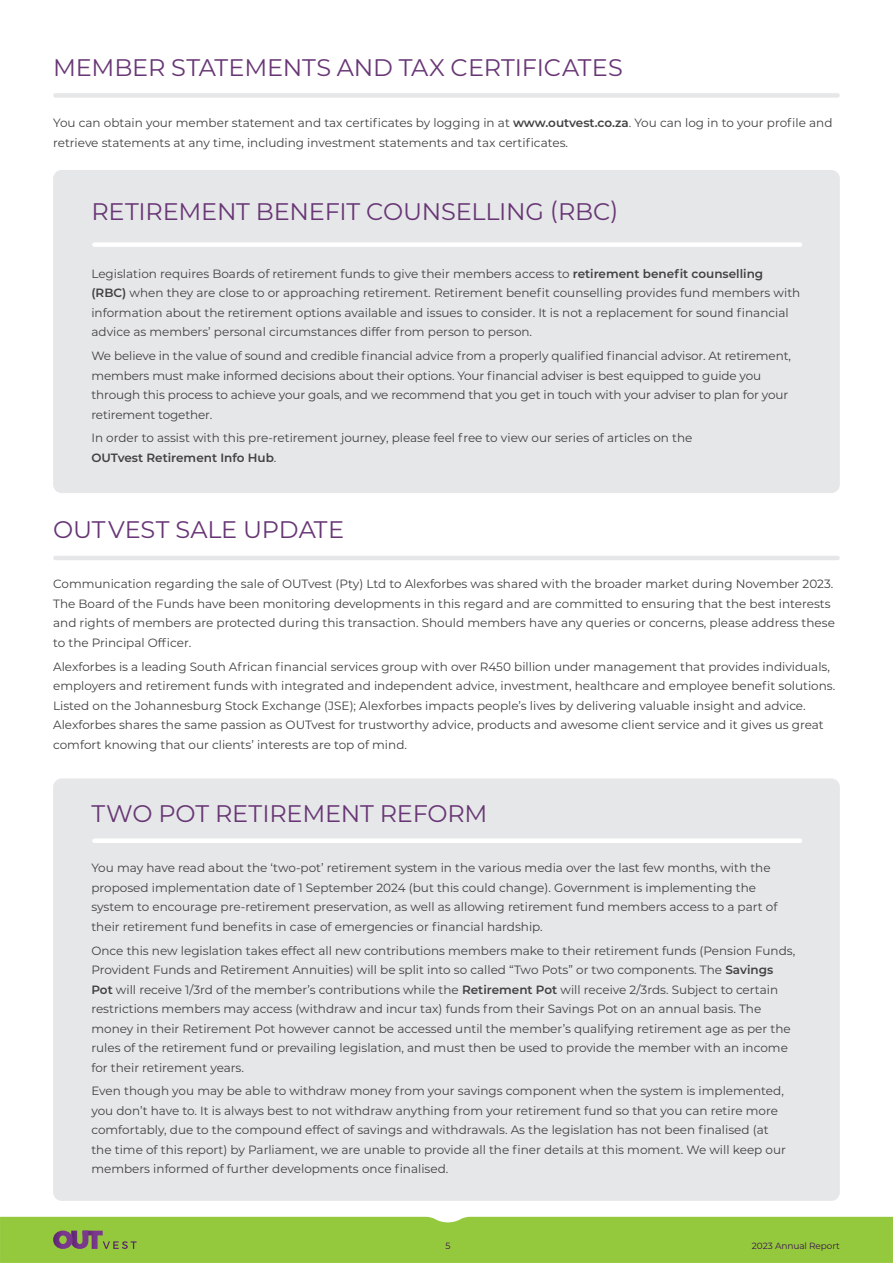
<style>
.page{position:relative;width:893px;height:1263px;background:#fff}
.page>*{position:absolute;margin:0;border:0;box-sizing:border-box;transform-origin:0 0}
.t1{font:24px "Montserrat";letter-spacing:-.01em;color:#683675}
.t2{font:12px/19.5px "Montserrat";color:#414042}
.t3{font:9px "Montserrat";letter-spacing:-.01em;color:#3d134c}
.s1{font-weight:600}
</style>
<div class="page">
<div style="left:0;top:1217px;width:893px;height:46px;background:#95c93d"></div>
<div style="left:53px;top:778px;width:787px;height:423px;background:#e6e7e8;border-radius:9px"></div>
<div style="left:53px;top:170px;width:787px;height:323px;background:#e6e7e8;border-radius:9px"></div>
<div style="left:55px;top:93px;width:783px;height:5px;background:#e6e7e8"></div>
<div style="left:94px;top:242px;width:706px;height:5px;background:#fff"></div>
<hr style="left:55px;top:556px;width:783px;height:4px;background:#e6e7e8">
<div style="left:94px;top:838px;width:706px;height:5px;background:#fff"></div>
<h1 class="t1" style="left:53px;top:51px;width:571px">MEMBER STATEMENTS AND TAX CERTIFICATES</h1>
<p class="t2" style="left:53px;top:113px;width:781px">You can obtain your member statement and tax certificates by logging in at <span class="s1">www.outvest.co.za</span>. You can log in to your profile and retrieve statements at any time, including investment statements and tax certificates.</p>
<h1 class="t1" style="left:91px;top:195px;width:528px">RETIREMENT BENEFIT COUNSELLING (RBC)</h1>
<p class="t2" style="left:91px;top:263px;width:710px">Legislation requires Boards of retirement funds to give their members access to <span class="s1">retirement benefit counselling (RBC)</span> when they are close to or approaching retirement. Retirement benefit counselling provides fund members with information about the retirement options available and issues to consider. It is not a replacement for sound financial advice as members’ personal circumstances differ from person to person.</p>
<p class="t2" style="left:91px;top:346px;width:701px">We believe in the value of sound and credible financial advice from a properly qualified financial advisor. At retirement, members must make informed decisions about their options. Your financial adviser is best equipped to guide you through this process to achieve your goals, and we recommend that you get in touch with your adviser to plan for your retirement together.</p>
<p class="t2" style="left:91px;top:428px;width:603px">In order to assist with this pre-retirement journey, please feel free to view our series of articles on the<br><span class="s1">OUTvest Retirement Info Hub</span>.</p>
<h1 class="t1" style="left:53px;top:513px;width:292px">OUTVEST SALE UPDATE</h1>
<p class="t2" style="left:53px;top:574px;width:783px">Communication regarding the sale of OUTvest (Pty) Ltd to Alexforbes was shared with the broader market during November 2023.<br>The Board of the Funds have been monitoring developments in this regard and are committed to ensuring that the best interests and rights of members are protected during this transaction. Should members have any queries or concerns, please address these to the Principal Officer.</p>
<p class="t2" style="left:53px;top:656px;width:784px">Alexforbes is a leading South African financial services group with over R450 billion under management that provides individuals, employers and retirement funds with integrated and independent advice, investment, healthcare and employee benefit solutions.<br>Listed on the Johannesburg Stock Exchange (JSE); Alexforbes impacts people’s lives by delivering valuable insight and advice.<br>Alexforbes shares the same passion as OUTvest for trustworthy advice, products and awesome client service and it gives us great comfort knowing that our clients’ interests are top of mind.</p>
<h1 class="t1" style="left:91px;top:797px;width:398px">TWO POT RETIREMENT REFORM</h1>
<p class="t2" style="left:91px;top:858px;width:687px">You may have read about the ‘two-pot’ retirement system in the various media over the last few months, with the proposed implementation date of 1 September 2024 (but this could change). Government is implementing the system to encourage pre-retirement preservation, as well as allowing retirement fund members access to a part of their retirement fund benefits in case of emergencies or financial hardship.</p>
<p class="t2" style="left:91px;top:940px;width:705px">Once this new legislation takes effect all new contributions members make to their retirement funds (Pension Funds, Provident Funds and Retirement Annuities) will be split into so called “Two Pots” or two components. The <span class="s1">Savings Pot</span> will receive 1/3rd of the member’s contributions while the <span class="s1">Retirement Pot</span> will receive 2/3rds. Subject to certain restrictions members may access (withdraw and incur tax) funds from their Savings Pot on an annual basis. The money in their Retirement Pot however cannot be accessed until the member’s qualifying retirement age as per the rules of the retirement fund or prevailing legislation, and must then be used to provide the member with an income for their retirement years.</p>
<p class="t2" style="left:91px;top:1081px;width:696px">Even though you may be able to withdraw money from your savings component when the system is implemented, you don’t have to. It is always best to not withdraw anything from your retirement fund so that you can retire more comfortably, due to the compound effect of savings and withdrawals. As the legislation has not been finalised (at the time of this report) by Parliament, we are unable to provide all the finer details at this moment. We will keep our members informed of further developments once finalised.</p>
<p class="t3" style="left:445px;top:1239px;width:7px">5</p>
<p class="t3" style="left:752px;top:1239px;width:89px">2023 Annual Report</p>
</div>
